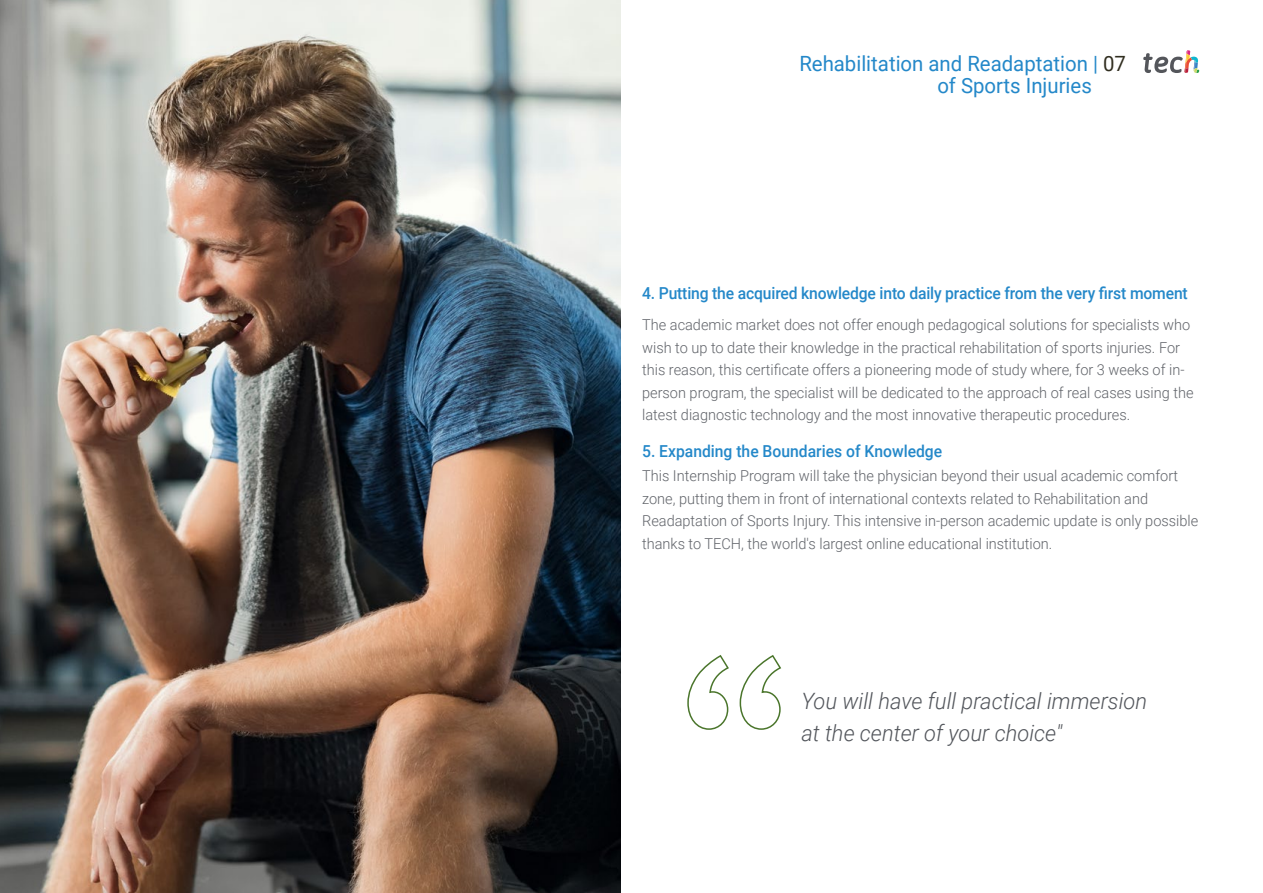
<style>
.page{position:relative;width:1263px;height:893px;background:#fff}
.page>*{position:absolute;margin:0;border:0;box-sizing:border-box;transform-origin:0 0}
.t1{font:italic 300 22.5px/31.5px "Roboto";color:#52555b}
.t2{font:21px/22.5px "Roboto";color:#2488c9}
.t3{font:500 16.5px "Roboto";letter-spacing:-.01em;color:#2488c9;scale:.95 1}
.t4{font:300 15px/22.5px "Roboto";color:#61646a}
.s1{color:#312e20}
</style>
<div class="page">
<svg style="left:1143px;top:50px;width:56px;height:23px"></svg>
<img style="left:0;top:0;width:621px;height:893px">
<svg style="left:687px;top:655px;width:95px;height:75px"></svg>
<h2 class="t2" style="left:937px;top:51px;width:190px;text-indent:-138px">Rehabilitation and Readaptation | <span class="s1">07 </span>of Sports Injuries</h2>
<p class="t3" style="left:642px;top:282px;width:576px">4. Putting the acquired knowledge into daily practice from the very first moment</p>
<p class="t4" style="left:642px;top:313px;width:553px">The academic market does not offer enough pedagogical solutions for specialists who wish to up to date their knowledge in the practical rehabilitation of sports injuries. For this reason, this certificate offers a pioneering mode of study where, for 3 weeks of in&shy;person program, the specialist will be dedicated to the approach of real cases using the latest diagnostic technology and the most innovative therapeutic procedures.</p>
<p class="t3" style="left:642px;top:439px;width:317px">5. Expanding the Boundaries of Knowledge</p>
<p class="t4" style="left:642px;top:464px;width:558px">This Internship Program will take the physician beyond their usual academic comfort zone, putting them in front of international contexts related to Rehabilitation and Readaptation of Sports Injury. This intensive in-person academic update is only possible thanks to TECH, the world's largest online educational institution.</p>
<h1 class="t1" style="left:801px;top:685px;width:347px">You will have full practical immersion at the center of your choice"</h1>
</div>
